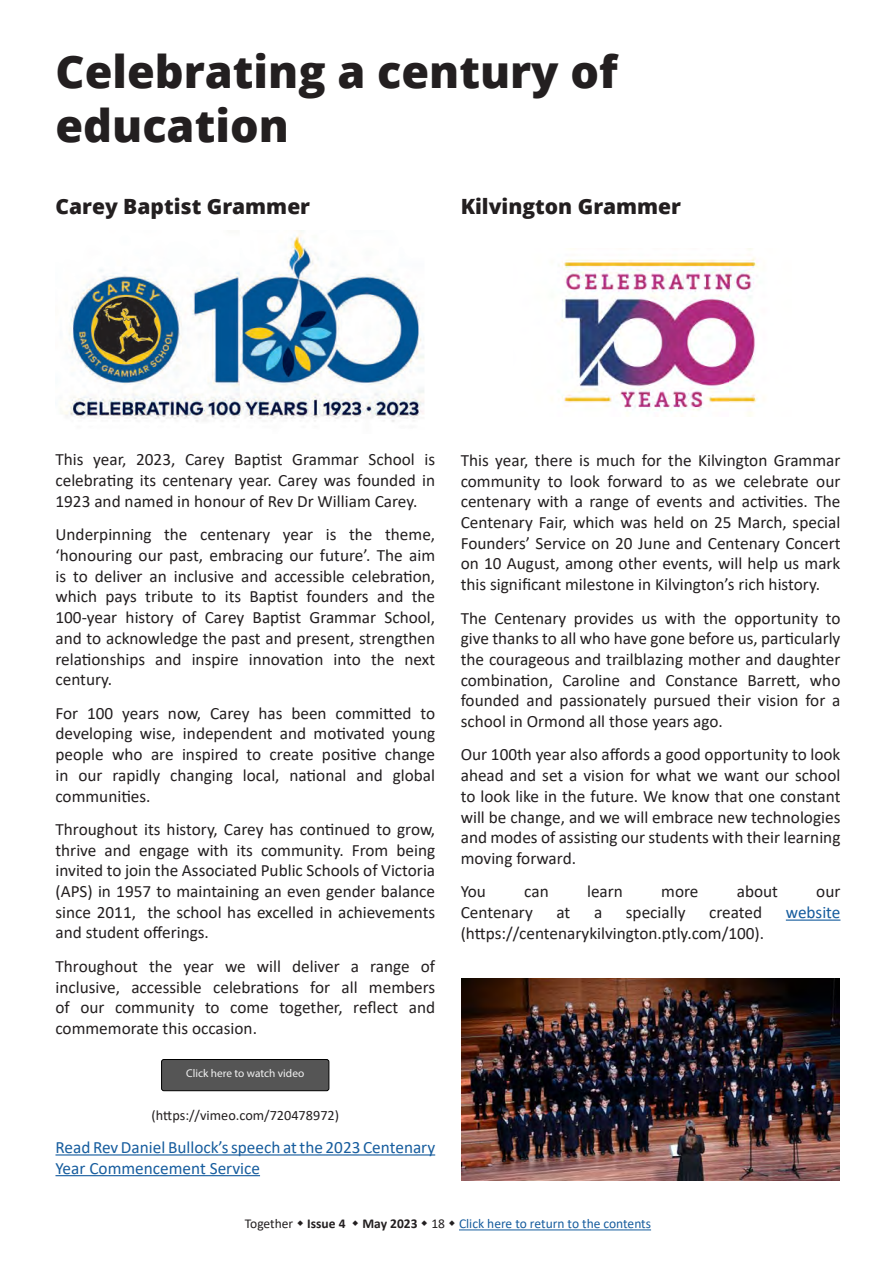
<style>
.page{position:relative;width:893px;height:1263px;background:#fff}
.page>*{position:absolute;margin:0;border:0;box-sizing:border-box;transform-origin:0 0}
.Article_Heading{font:800 45px/54px "Open Sans";color:#231f20}
.Sub_Article_Heading{font:800 21px "Open Sans";color:#231f20}
.Article_paragraph{font:17.25px/20.7px "Calibri";color:#231f20;text-align:justify}
.Article_paragraph-2{font:17.25px/20.7px "Calibri";color:#175d9e}
.Article_paragraph-3{font:14.25px "Calibri";color:#231f20}
.t1{font:13.5px "Calibri";color:#175d9e}
.t2{font:13.5px "Calibri";color:#231f20}
.t3{font:11.25px "Myriad Pro";color:#f2f2f2}
.s1{font-weight:700}
.s2{font-weight:700;color:#231f20}
.s3{color:#231f20}
</style>
<div class="page">
<hr style="left:459px;top:1229px;width:192px;height:1px;background:#175d9e">
<hr style="left:55px;top:1154px;width:380px;height:1px;background:#175d9e">
<hr style="left:55px;top:1175px;width:205px;height:1px;background:#175d9e">
<img style="left:61px;top:230px;width:363px;height:192px">
<div style="left:162px;top:1059px;width:167px;height:32px;background:#555;border-radius:2px"></div>
<div style="left:161px;top:1059px;width:168px;height:32px;border:1px solid #000;border-radius:2px"></div>
<hr style="left:786px;top:919px;width:54px;height:2px;background:#175d9e">
<img style="left:558px;top:249px;width:201px;height:168px">
<img style="left:461px;top:979px;width:379px;height:201px">
<p class="Article_Heading" style="left:55px;top:43px;width:564px">Celebrating a century of education</p>
<p class="Sub_Article_Heading" style="left:55px;top:190px;width:256px">Carey Baptist Grammer</p>
<p class="Sub_Article_Heading" style="left:461px;top:190px;width:222px">Kilvington Grammer</p>
<p class="Article_paragraph" style="left:55px;top:449px;width:381px">This year, 2023, Carey Baptist Grammar School is celebrating its centenary year. Carey was founded in 1923 and named in honour of Rev Dr William Carey.</p>
<p class="Article_paragraph" style="left:55px;top:524px;width:381px">Underpinning the centenary year is the theme, ‘honouring our past, embracing our future’. The aim is to deliver an inclusive and accessible celebration, which pays tribute to its Baptist founders and the 100-year history of Carey Baptist Grammar School, and to acknowledge the past and present, strengthen relationships and inspire innovation into the next century.</p>
<p class="Article_paragraph" style="left:55px;top:702px;width:381px">For 100 years now, Carey has been committed to developing wise, independent and motivated young people who are inspired to create positive change in our rapidly changing local, national and global communities.</p>
<p class="Article_paragraph" style="left:55px;top:818px;width:381px">Throughout its history, Carey has continued to grow, thrive and engage with its community. From being invited to join the Associated Public Schools of Victoria (APS) in 1957 to maintaining an even gender balance since 2011, the school has excelled in achievements and student offerings.</p>
<p class="Article_paragraph" style="left:55px;top:955px;width:381px">Throughout the year we will deliver a range of inclusive, accessible celebrations for all members of our community to come together, reflect and commemorate this occasion.</p>
<p class="t3" style="left:186px;top:1066px;width:119px">Click here to watch video</p>
<p class="Article_paragraph-3" style="left:152px;top:1105px;width:189px">(https://vimeo.com/720478972)</p>
<p class="Article_paragraph-2" style="left:55px;top:1136px;width:381px">Read Rev Daniel Bullock’s speech at the 2023 Centenary<br>Year Commencement Service</p>
<p class="Article_paragraph" style="left:461px;top:449px;width:381px">This year, there is much for the Kilvington Grammar community to look forward to as we celebrate our centenary with a range of events and activities. The Centenary Fair, which was held on 25 March, special Founders’ Service on 20 June and Centenary Concert on 10 August, among other events, will help us mark this significant milestone in Kilvington’s rich history.</p>
<p class="Article_paragraph" style="left:461px;top:607px;width:381px">The Centenary provides us with the opportunity to give thanks to all who have gone before us, particularly the courageous and trailblazing mother and daughter combination, Caroline and Constance Barrett, who founded and passionately pursued their vision for a school in Ormond all those years ago.</p>
<p class="Article_paragraph" style="left:461px;top:744px;width:381px">Our 100th year also affords a good opportunity to look ahead and set a vision for what we want our school to look like in the future. We know that one constant will be change, and we will embrace new technologies and modes of assisting our students with their learning moving forward.</p>
<p class="Article_paragraph" style="left:461px;top:881px;width:27px">You</p>
<p class="Article_paragraph" style="left:524px;top:881px;width:26px">can</p>
<p class="Article_paragraph" style="left:587px;top:881px;width:37px">learn</p>
<p class="Article_paragraph" style="left:661px;top:881px;width:39px">more</p>
<p class="Article_paragraph" style="left:737px;top:881px;width:43px">about</p>
<p class="Article_paragraph" style="left:816px;top:881px;width:26px">our</p>
<p class="Article_paragraph" style="left:461px;top:902px;width:74px">Centenary</p>
<p class="Article_paragraph" style="left:556px;top:902px;width:15px">at</p>
<p class="Article_paragraph" style="left:594px;top:902px;width:10px">a</p>
<p class="Article_paragraph" style="left:626px;top:902px;width:61px">specially</p>
<p class="Article_paragraph" style="left:709px;top:902px;width:55px">created</p>
<p class="Article_paragraph-2" style="left:786px;top:902px;width:56px">website</p>
<p class="Article_paragraph" style="left:461px;top:922px;width:305px">(https://centenarykilvington.ptly.com/100).</p>
<p class="t2" style="left:245px;top:1214px;width:102px">Together <span class="s1">Issue 4</span></p>
<p class="t1" style="left:362px;top:1214px;width:290px"><span class="s2">May 2023</span> <span class="s3">18</span> Click here to return to the contents</p>
</div>
